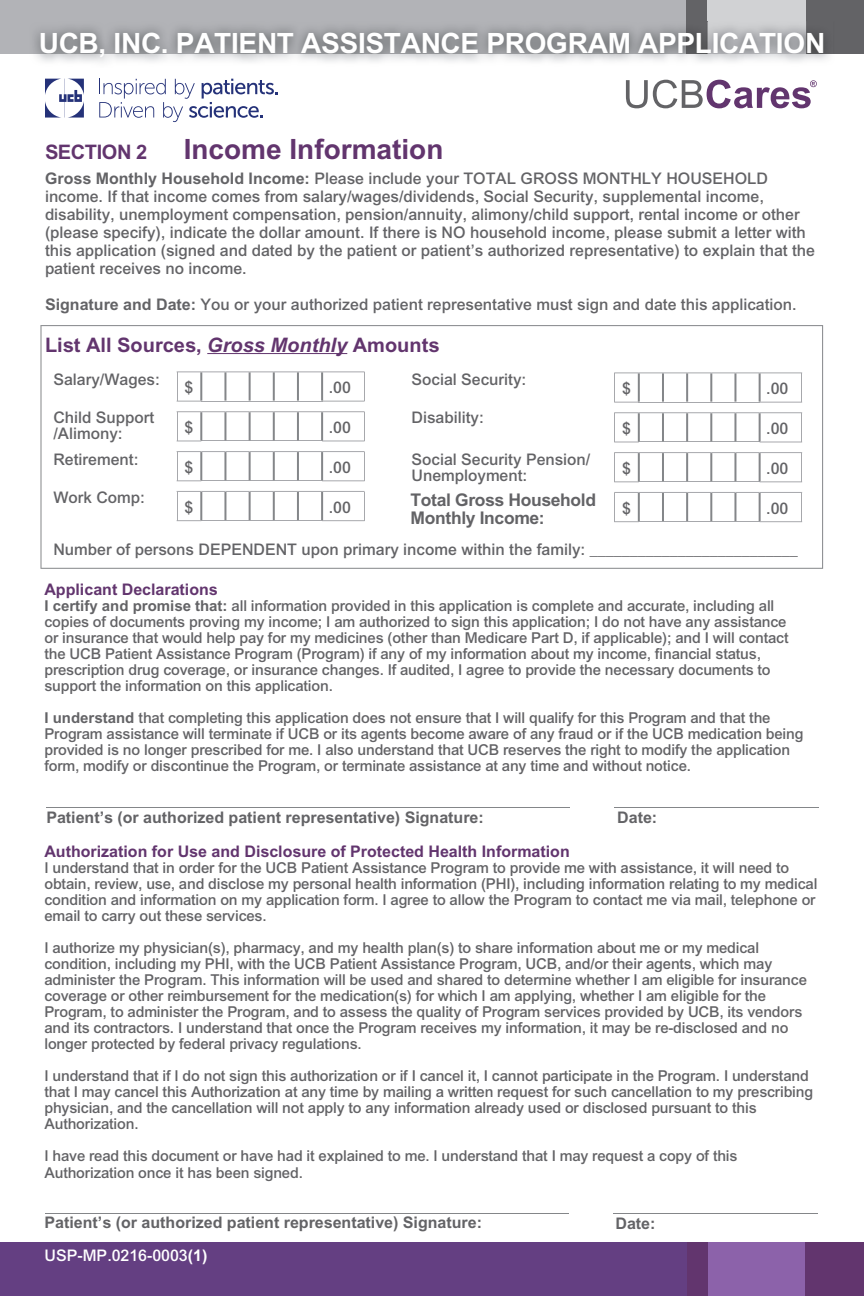
<style>
.page{position:relative;width:864px;height:1296px;background:#fff}
.page>*{position:absolute;margin:0;border:0;box-sizing:border-box;transform-origin:0 0}
.t1{font:700 28px "Arial";letter-spacing:-.01em;color:#fff}
.t2{font:700 28px "Arial";color:#62356e}
.t3{font:700 20px "Arial";color:#62356e}
.t4{font:700 20px "Arial";letter-spacing:-.02em;color:#62356e}
.t5{font:700 17.6px/18px "Arial";letter-spacing:-.02em;color:#636366}
.t6{font:500 16px/18px "Arial";color:#636366}
.t7{font:700 16px/32.6px "Arial";color:#636366}
.t8{font:700 16px "Arial";color:#62356e}
.t9{font:500 15px/16px "Arial";letter-spacing:-.01em;color:#636366}
.s1{font-weight:700}
.s2{font-style:italic}
.s3{font-weight:500;color:#fff}
.s4{color:#fff}
</style>
<div class="page">
<div style="left:0;top:1242px;width:689px;height:54px;background:#643f82"></div>
<div style="left:687px;top:1242px;width:21px;height:54px;background:#62356e"></div>
<div style="left:708px;top:1242px;width:100px;height:54px;background:#8c62aa"></div>
<div style="left:806px;top:1242px;width:58px;height:54px;background:#62356e"></div>
<div style="left:0;top:0;width:686px;height:54px;background:#b2b3b7"></div>
<div style="left:686px;top:0;width:22px;height:54px;background:#636366"></div>
<div style="left:708px;top:0;width:101px;height:54px;background:#d1d2d4"></div>
<div style="left:806px;top:0;width:58px;height:54px;background:#636366"></div>
<svg style="left:40px;top:325px;width:783px;height:244px"></svg>
<hr style="left:45px;top:1213px;width:523px;height:1px;background:#848689">
<hr style="left:613px;top:1213px;width:204px;height:1px;background:#848689">
<svg style="left:45px;top:79px;width:39px;height:39px"></svg>
<svg style="left:99px;top:79px;width:179px;height:43px"></svg>
<img style="left:32px;top:22px;width:774px;height:32px">
<img style="left:806px;top:22px;width:24px;height:32px">
<svg style="left:626px;top:80px;width:191px;height:28px"></svg>
<hr style="left:46px;top:807px;width:524px;height:1px;background:#848689">
<hr style="left:615px;top:807px;width:204px;height:1px;background:#848689">
<svg style="left:177px;top:371px;width:188px;height:31px"></svg>
<svg style="left:177px;top:411px;width:188px;height:30px"></svg>
<svg style="left:177px;top:451px;width:188px;height:30px"></svg>
<svg style="left:177px;top:491px;width:188px;height:30px"></svg>
<hr style="left:207px;top:353px;width:140px;height:1px;background:#62356e">
<svg style="left:614px;top:372px;width:188px;height:31px"></svg>
<svg style="left:614px;top:412px;width:188px;height:30px"></svg>
<svg style="left:614px;top:452px;width:188px;height:30px"></svg>
<svg style="left:614px;top:492px;width:188px;height:30px"></svg>
<h1 class="t1" style="left:39px;top:27px;width:788px">UCB, INC. PATIENT ASSISTANCE PROGRAM APPLICATION</h1>
<h2 class="t4" style="left:45px;top:140px;width:104px">SECTION 2</h2>
<h1 class="t2" style="left:184px;top:133px;width:261px">Income Information</h1>
<p class="t6" style="left:45px;top:170px;width:772px"><span class="s1">Gross Monthly Household Income:</span> Please include your TOTAL GROSS MONTHLY HOUSEHOLD income. If that income comes from salary/wages/dividends, Social Security, supplemental income, disability, unemployment compensation, pension/annuity, alimony/child support, rental income or other (please specify), indicate the dollar amount. If there is NO household income, please submit a letter with this application (signed and dated by the patient or patient’s authorized representative) to explain that the patient receives no income.</p>
<p class="t6" style="left:45px;top:296px;width:753px"><span class="s1">Signature and Date:</span> You or your authorized patient representative must sign and date this application.</p>
<h2 class="t3" style="left:45px;top:333px;width:396px">List All Sources, <span class="s2">Gross Monthly</span> Amounts</h2>
<p class="t6" style="left:53px;top:370px;width:108px">Salary/Wages:</p>
<p class="t6" style="left:53px;top:409px;width:103px;line-height:16px">Child Support /Alimony:</p>
<p class="t6" style="left:53px;top:450px;width:87px">Retirement:</p>
<p class="t6" style="left:53px;top:488px;width:93px">Work Comp:</p>
<p class="t6" style="left:412px;top:370px;width:116px">Social Security:</p>
<p class="t6" style="left:412px;top:408px;width:74px">Disability:</p>
<p class="t6" style="left:412px;top:451px;width:180px;line-height:16px">Social Security Pension/<br>Unemployment:</p>
<p class="t6" style="left:185px;top:378px;width:10px">$</p>
<p class="t6" style="left:329px;top:378px;width:24px">.00</p>
<p class="t6" style="left:185px;top:418px;width:10px">$</p>
<p class="t6" style="left:329px;top:418px;width:24px">.00</p>
<p class="t6" style="left:185px;top:458px;width:10px">$</p>
<p class="t6" style="left:329px;top:458px;width:24px">.00</p>
<p class="t6" style="left:185px;top:498px;width:10px">$</p>
<p class="t6" style="left:329px;top:498px;width:24px">.00</p>
<p class="t6" style="left:622px;top:379px;width:10px">$</p>
<p class="t6" style="left:766px;top:379px;width:24px">.00</p>
<p class="t6" style="left:622px;top:419px;width:10px">$</p>
<p class="t6" style="left:766px;top:419px;width:24px">.00</p>
<p class="t6" style="left:622px;top:459px;width:10px">$</p>
<p class="t6" style="left:766px;top:459px;width:24px">.00</p>
<p class="t6" style="left:622px;top:499px;width:10px">$</p>
<p class="t6" style="left:766px;top:499px;width:24px">.00</p>
<p class="t6" style="left:53px;top:540px;width:746px">Number of persons DEPENDENT upon primary income within the family: <span class="s1">__________________________</span></p>
<p class="t5" style="left:411px;top:491px;width:187px">Total Gross Household<br>Monthly Income:</p>
<p class="t8" style="left:44px;top:580px;width:175px">Applicant Declarations</p>
<p class="t9" style="left:44px;top:598px;width:746px"><span class="s1">I certify and promise that:</span> all information provided in this application is complete and accurate, including all copies of documents proving my income; I am authorized to sign this application; I do not have any assistance or insurance that would help pay for my medicines (other than Medicare Part D, if applicable); and I will contact the UCB Patient Assistance Program (Program) if any of my information about my income, financial status, prescription drug coverage, or insurance changes. If audited, I agree to provide the necessary documents to support the information on this application.</p>
<p class="t9" style="left:44px;top:710px;width:761px"><span class="s1">I understand</span> that completing this application does not ensure that I will qualify for this Program and that the Program assistance will terminate if UCB or its agents become aware of any fraud or if the UCB medication being provided is no longer prescribed for me. I also understand that UCB reserves the right to modify the application form, modify or discontinue the Program, or terminate assistance at any time and without notice.</p>
<p class="t7" style="left:46px;top:801px;width:439px">Patient’s (or authorized patient representative) Signature:</p>
<p class="t7" style="left:617px;top:801px;width:41px">Date:</p>
<p class="t8" style="left:44px;top:842px;width:527px">Authorization for Use and Disclosure of Protected Health Information</p>
<p class="t9" style="left:44px;top:860px;width:775px">I understand that in order for the UCB Patient Assistance Program to provide me with assistance, it will need to obtain, review, use, and disclose my personal health information (PHI), including information relating to my medical condition and information on my application form. I agree to allow the Program to contact me via mail, telephone or email to carry out these services.</p>
<p class="t9" style="left:44px;top:940px;width:764px">I authorize my physician(s), pharmacy, and my health plan(s) to share information about me or my medical condition, including my PHI, with the UCB Patient Assistance Program, UCB, and/or their agents, which may administer the Program. This information will be used and shared to determine whether I am eligible for insurance coverage or other reimbursement for the medication(s) for which I am applying, whether I am eligible for the Program, to administer the Program, and to assess the quality of Program services provided by UCB, its vendors and its contractors. I understand that once the Program receives my information, it may be re-disclosed and no longer protected by federal privacy regulations.</p>
<p class="t9" style="left:44px;top:1068px;width:770px">I understand that if I do not sign this authorization or if I cancel it, I cannot participate in the Program. I understand that I may cancel this Authorization at any time by mailing a written request for such cancellation to my prescribing physician, and the cancellation will not apply to any information already used or disclosed pursuant to this Authorization.</p>
<p class="t9" style="left:44px;top:1147px;width:695px;line-height:17px">I have read this document or have had it explained to me. I understand that I may request a copy of this<br>Authorization once it has been signed.</p>
<p class="t7" style="left:45px;top:1206px;width:439px">Patient’s (or authorized patient representative) Signature:<br><span class="s3">USP-MP.0216-0003</span><span class="s4">(1)</span></p>
<p class="t7" style="left:616px;top:1207px;width:41px">Date:</p>
</div>
